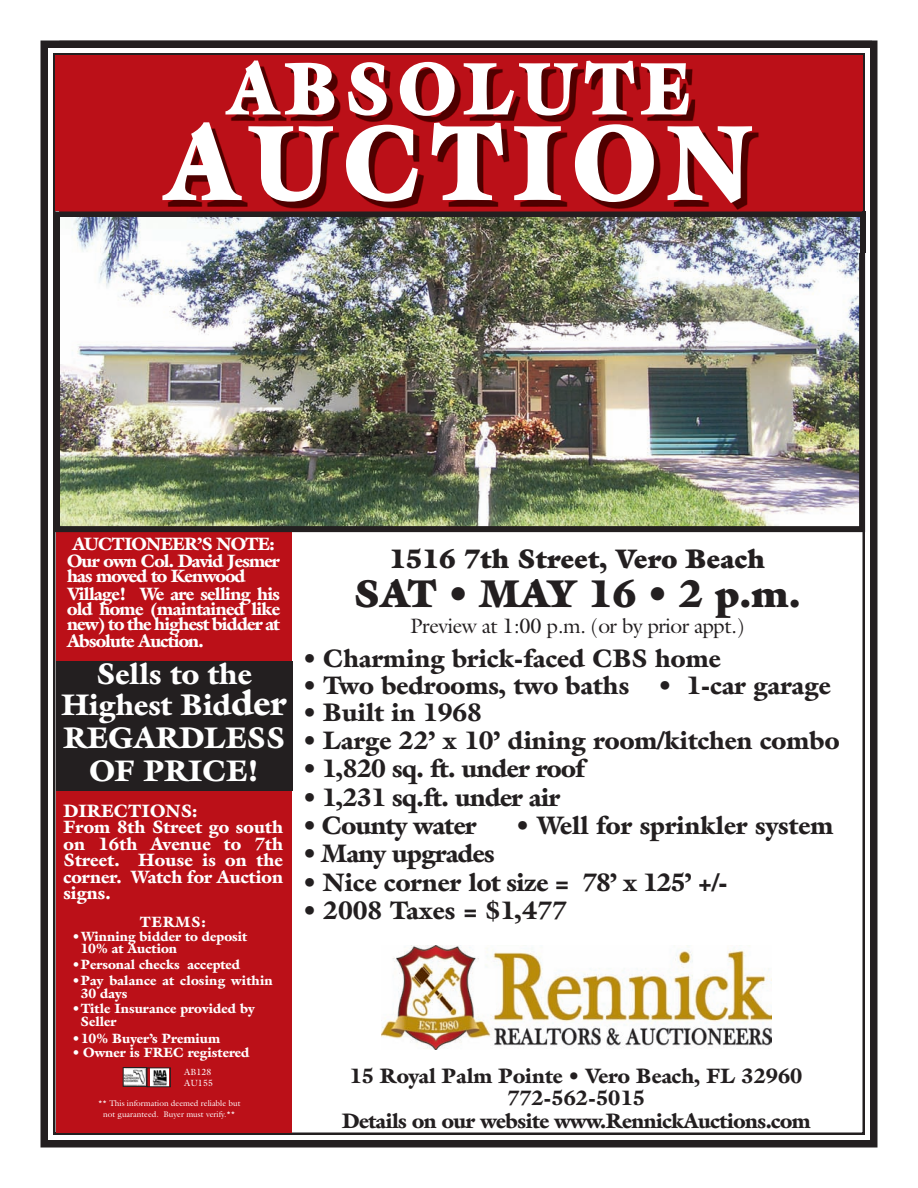
<style>
.page{position:relative;width:918px;height:1188px;background:#fff}
.page>*{position:absolute;margin:0;border:0;box-sizing:border-box;transform-origin:0 0}
.t1{font:900 108px "Galliard Std";letter-spacing:.1em;color:#fff;scale:.9 1}
.t2{font:900 75px "Galliard Std";letter-spacing:.1em;color:#fff;scale:.9 1}
.t3{font:900 39px "Galliard Std";color:#231f20}
.t4{font:900 30px/32.5px "Galliard Std";color:#fff;text-align:center}
.t5{font:900 27px "Galliard Std";color:#231f20}
.t6{font:900 25.5px "Galliard Std";color:#231f20}
.t7{font:900 25.5px "Galliard Std";letter-spacing:-.025em;color:#231f20}
.t8{font:900 21px/22.5px "Galliard Std";letter-spacing:-.025em;color:#231f20;text-align:center}
.t9{font:21px "Galliard Std";letter-spacing:-.025em;color:#231f20}
.t10{font:900 18px/17.1px "Galliard Std";letter-spacing:-.04em;color:#fff}
.t11{font:900 18px/16.5px "Galliard Std";letter-spacing:.005em;color:#fff}
.t12{font:900 15px "Galliard Std";letter-spacing:.05em;color:#fff}
.t13{font:900 13.5px/11.9px "Galliard Std";color:#fff}
.t14{font:9px/10.5px "Galliard Std";color:#fff}
.t15{font:8.25px/10.5px "Galliard Std";color:#fff;text-align:center}
.s1{font-size:36px}
</style>
<div class="page">
<div style="left:40px;top:40px;width:838px;height:1108px;border:8px solid #231f20"></div>
<img style="left:382px;top:945px;width:390px;height:105px">
<div style="left:56px;top:531px;width:235px;height:602px;background:#bb1018"></div>
<img style="left:125px;top:1069px;width:20px;height:16px">
<div style="left:123px;top:1067px;width:24px;height:20px;border:1px solid #231f20"></div>
<img style="left:150px;top:1070px;width:19px;height:15px">
<div style="left:147px;top:1068px;width:24px;height:19px;border:1px solid #231f20"></div>
<img style="left:61px;top:252px;width:797px;height:273px">
<div style="left:54px;top:212px;width:811px;height:320px;border:6px solid #231f20"></div>
<img style="left:59px;top:40px;width:813px;height:212px">
<img style="left:59px;top:56px;width:803px;height:158px">
<img style="left:862px;top:212px;width:4px;height:40px">
<img style="left:59px;top:214px;width:803px;height:38px">
<img style="left:60px;top:218px;width:799px;height:34px">
<div style="left:56px;top:661px;width:236px;height:129px;background:#231f20"></div>
<h2 class="t2" style="left:228px;top:60px;width:516px">ABSOLUTE</h2>
<h1 class="t1" style="left:166px;top:122px;width:654px">AUCTION</h1>
<p class="t10" style="left:67px;top:538px;width:215px;text-align:center">AUCTIONEER’S NOTE:<br>Our own Col. David Jesmer</p>
<p class="t10" style="left:67px;top:570px;width:215px">has moved to Kenwood<br>Village! We are selling his</p>
<p class="t10" style="left:67px;top:603px;width:215px;line-height:15px">old home (maintained like new) to the highest bidder at</p>
<p class="t10" style="left:67px;top:634px;width:138px">Absolute Auction.</p>
<p class="t4" style="left:62px;top:661px;width:227px">Sells to the<br>Highest Bid<span class="s1">der<br></span>REGARDLESS<br>OF PRICE!</p>
<p class="t11" style="left:63px;top:805px;width:221px">DIRECTIONS:<br>From 8th Street go south on 16th Avenue to 7th<br>Street. House is on the corner. Watch for Auction signs.</p>
<p class="t12" style="left:140px;top:916px;width:68px">TERMS:</p>
<p class="t13" style="left:80px;top:932px;width:168px;text-indent:-8px">•Winning bidder to deposit<br>10% at Auction</p>
<p class="t13" style="left:73px;top:960px;width:169px">•Personal checks accepted</p>
<p class="t13" style="left:81px;top:975px;width:194px;line-height:13.5px;text-indent:-8px">•Pay balance at closing within<br>30 days</p>
<p class="t13" style="left:81px;top:1004px;width:176px;line-height:12.6px;text-indent:-8px">•Title Insurance provided by<br>Seller</p>
<p class="t13" style="left:73px;top:1034px;width:149px">•10% Buyer’s Premium</p>
<p class="t13" style="left:73px;top:1048px;width:178px">• Owner is FREC registered</p>
<p class="t14" style="left:184px;top:1067px;width:30px">AB128<br>AU155</p>
<p class="t15" style="left:98px;top:1098px;width:144px">** This information deemed reliable but not guaranteed. Buyer must verify.**</p>
<p class="t5" style="left:389px;top:549px;width:377px">1516 7th Street, Vero Beach</p>
<h3 class="t3" style="left:354px;top:579px;width:448px">SAT • MAY 16 • 2 p.m.</h3>
<p class="t9" style="left:410px;top:613px;width:336px">Preview at 1:00 p.m. (or by prior appt.)</p>
<p class="t6" style="left:303px;top:649px;width:419px">• Charming brick-faced CBS home</p>
<p class="t6" style="left:303px;top:675px;width:529px">• Two bedrooms, two baths • 1-car garage</p>
<p class="t6" style="left:303px;top:702px;width:180px">• Built in 1968</p>
<p class="t6" style="left:303px;top:731px;width:538px">• Large 22’ x 10’ dining room/kitchen combo</p>
<p class="t7" style="left:303px;top:759px;width:283px">• 1,820 sq. ft. under roof</p>
<p class="t7" style="left:303px;top:787px;width:258px">• 1,231 sq.ft. under air</p>
<p class="t7" style="left:303px;top:816px;width:175px">• County water</p>
<p class="t6" style="left:516px;top:816px;width:319px">• Well for sprinkler system</p>
<p class="t7" style="left:303px;top:844px;width:193px">• Many upgrades</p>
<p class="t6" style="left:303px;top:872px;width:426px">• Nice corner lot size = 78’ x 125’ +/-</p>
<p class="t6" style="left:303px;top:900px;width:265px">• 2008 Taxes = $1,477</p>
<p class="t8" style="left:342px;top:1067px;width:470px">15 Royal Palm Pointe • Vero Beach, FL 32960<br>772-562-5015<br>Details on our website www.RennickAuctions.com</p>
</div>
